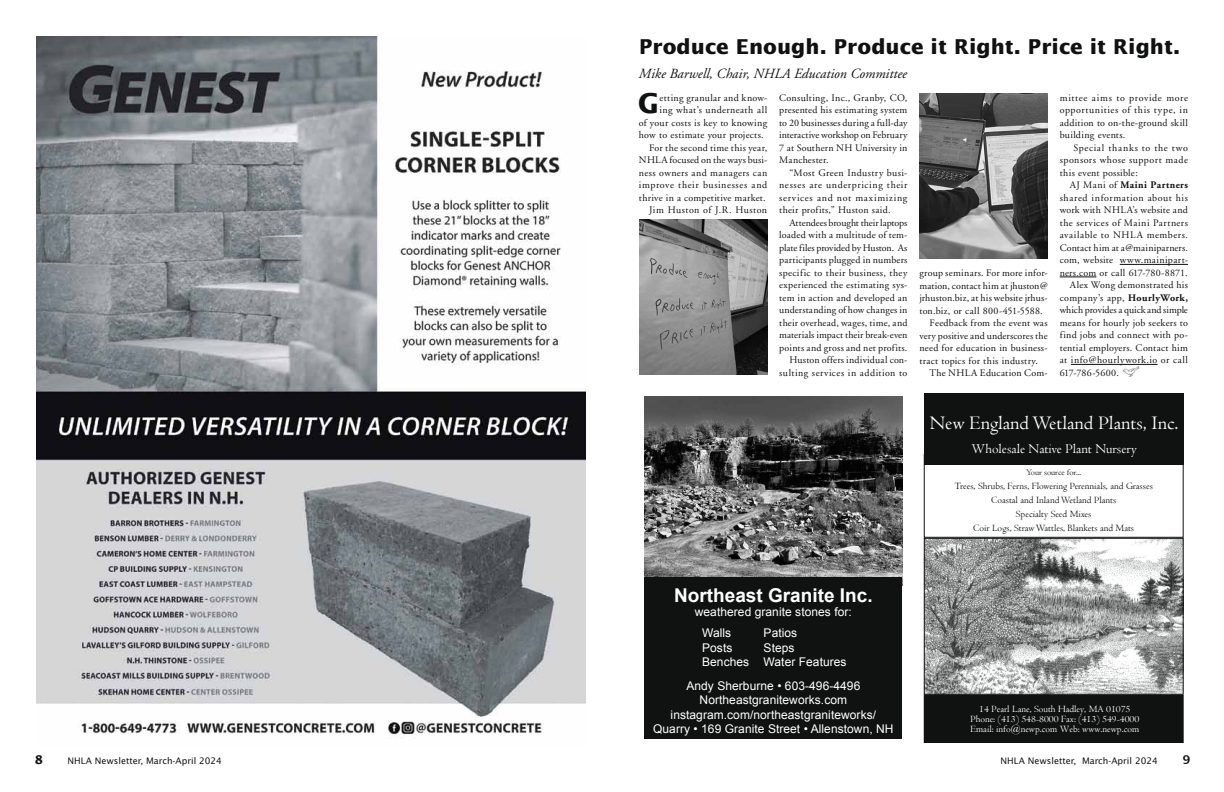
<style>
.page{position:relative;width:1224px;height:792px;background:#fff}
.page>*{position:absolute;margin:0;border:0;box-sizing:border-box;transform-origin:0 0}
.t1{font:700 27.3px "Lucida Sans";color:#101211}
.t2{font:700 20.5px "Lucida Sans";color:#101211}
.t3{font:19.9px "Centaur";color:#fff}
.t4{font:700 19px "Arial";color:#fff}
.t5{font:italic 14px "Adobe Garamond";color:#101211}
.t6{font:13.9px "Centaur";color:#fff}
.t7{font:12px/14.4px "Arial";letter-spacing:.005em;color:#fff}
.t8{font:10px/12.5px "Adobe Garamond";letter-spacing:.025em;color:#101211;text-align:justify}
.t9{font:10px/13.9px "Centaur";color:#101211;text-align:center}
.t10{font:10px/10px "Centaur";color:#fff;text-align:center}
.t11{font:10px "Adobe Garamond";letter-spacing:.005em;color:#101211}
.t12{font:10px "Adobe Garamond";letter-spacing:.05em;color:#101211}
.t13{font:10px "Adobe Garamond";letter-spacing:-.015em;color:#101211}
.t14{font:10px "Adobe Garamond";letter-spacing:.06em;color:#101211}
.t15{font:10px "Adobe Garamond";letter-spacing:.055em;color:#101211}
.t16{font:10px "Adobe Garamond";letter-spacing:.045em;color:#101211}
.t17{font:700 10px "Adobe Garamond";letter-spacing:.05em;color:#101211}
.t18{font:9px "Lucida Sans";color:#101211}
.t19{font:9px "Centaur";color:#101211}
.s1{font-weight:400}
.s2{font-weight:700}
.s3{font-family:"Acme Green Garden";font-size:11.2px;color:#696b6a}
.s4{font-weight:700;font-size:12px}
.s5{font-size:10px;color:#fff}
.s6{font-family:"Lucida Grande";font-weight:700;font-size:12px}
</style>
<div class="page">
<img style="left:36px;top:36px;width:549px;height:700px">
<img style="left:920px;top:94px;width:127px;height:165px">
<img style="left:639px;top:220px;width:128px;height:155px">
<hr style="left:1120px;top:264px;width:68px;height:1px;background:#101211">
<hr style="left:1060px;top:277px;width:36px;height:1px;background:#101211">
<hr style="left:1071px;top:364px;width:87px;height:1px;background:#101211">
<img style="left:644px;top:396px;width:258px;height:181px">
<div style="left:644px;top:577px;width:258px;height:162px;background:#101211"></div>
<div style="left:924px;top:454px;width:260px;height:84px;border:1px solid #101211"></div>
<div style="left:924px;top:393px;width:260px;height:72px;background:#101211"></div>
<div style="left:924px;top:695px;width:259px;height:48px;background:#101211"></div>
<img style="left:926px;top:540px;width:256px;height:153px">
<div style="left:924px;top:538px;width:260px;height:157px;border:1px solid #101211"></div>
<h2 class="t2" style="left:639px;top:34px;width:543px">Produce Enough. Produce it Right. Price it Right.</h2>
<h3 class="t5" style="left:639px;top:66px;width:270px">Mike Barwell, Chair, NHLA Education Committee</h3>
<h1 class="t1" style="left:638px;top:87px;width:22px">G</h1>
<p class="t8" style="left:660px;top:92px;width:109px">etting granular and know-</p>
<p class="t8" style="left:779px;top:92px;width:130px">Consulting, Inc., Granby, CO, presented his estimating system to 20 businesses during a full-day interactive workshop on February 7 at Southern NH University in Manchester.</p>
<p class="t8" style="left:779px;top:167px;width:130px;text-indent:10px">“Most Green Industry busi&shy;nesses are underpricing their services and not maximizing their profits,” Huston said.</p>
<p class="t8" style="left:779px;top:217px;width:130px;text-align:right">Attendees brought their laptops loaded with a multitude of tem&shy;plate files provided by Huston. As participants plugged in numbers specific to their business, they experienced the estimating sys&shy;tem in action and developed an understanding of how changes in their overhead, wages, time, and materials impact their break-even points and gross and net profits.<br>Huston offers individual con&shy;sulting services in addition to</p>
<p class="t8" style="left:1060px;top:92px;width:130px">mittee aims to provide more opportunities of this type, in addition to on-the-ground skill building events.</p>
<p class="t8" style="left:1060px;top:142px;width:130px;text-indent:10px">Special thanks to the two sponsors whose support made this event possible:</p>
<p class="t17" style="left:1070px;top:180px;width:120px"><span class="s1">AJ Mani of</span> Maini Partners</p>
<p class="t14" style="left:1060px;top:192px;width:130px">shared information about his</p>
<p class="t8" style="left:1060px;top:204px;width:130px">work with NHLA’s website and</p>
<p class="t12" style="left:1060px;top:217px;width:130px">the services of Maini Partners</p>
<p class="t15" style="left:1060px;top:230px;width:130px">available to NHLA members.</p>
<p class="t8" style="left:1060px;top:242px;width:130px">Contact him at a@mainiparners.</p>
<p class="t8" style="left:1060px;top:254px;width:130px">com, website www.mainipart-</p>
<p class="t8" style="left:1060px;top:267px;width:129px">ners.com or call 617-780-8871.</p>
<p class="t8" style="left:1070px;top:279px;width:120px">Alex Wong demonstrated his</p>
<p class="t8" style="left:1060px;top:292px;width:130px">company’s app, <span class="s2">HourlyWork,</span></p>
<p class="t13" style="left:1060px;top:305px;width:130px">which provides a quick and simple</p>
<p class="t8" style="left:1060px;top:317px;width:130px">means for hourly job seekers to</p>
<p class="t8" style="left:1060px;top:329px;width:130px">find jobs and connect with po-</p>
<p class="t8" style="left:1060px;top:342px;width:130px">tential employers. Contact him</p>
<p class="t8" style="left:1060px;top:354px;width:130px">at info@hourlywork.io or call</p>
<p class="t8" style="left:1060px;top:367px;width:79px">617-786-5600. <span class="s3">m</span></p>
<p class="t16" style="left:660px;top:105px;width:109px">ing what’s underneath all</p>
<p class="t8" style="left:639px;top:117px;width:130px">of your costs is key to knowing</p>
<p class="t8" style="left:639px;top:129px;width:126px">how to estimate your projects.</p>
<p class="t8" style="left:649px;top:142px;width:120px">For the second time this year,</p>
<p class="t8" style="left:639px;top:154px;width:130px">NHLA focused on the ways busi-</p>
<p class="t8" style="left:639px;top:167px;width:130px">ness owners and managers can</p>
<p class="t12" style="left:639px;top:180px;width:130px">improve their businesses and</p>
<p class="t8" style="left:639px;top:192px;width:128px">thrive in a competitive market.</p>
<p class="t8" style="left:649px;top:204px;width:120px">Jim Huston of J.R. Huston</p>
<p class="t8" style="left:919px;top:267px;width:130px">group seminars. For more infor-</p>
<p class="t11" style="left:919px;top:280px;width:130px">mation, contact him at jhuston@</p>
<p class="t11" style="left:919px;top:293px;width:130px">jrhuston.biz, at his website jrhus-</p>
<p class="t8" style="left:919px;top:304px;width:125px">ton.biz, or call 800-451-5588.</p>
<p class="t8" style="left:930px;top:317px;width:120px">Feedback from the event was</p>
<p class="t11" style="left:919px;top:330px;width:130px">very positive and underscores the</p>
<p class="t8" style="left:919px;top:342px;width:130px">need for education in business-</p>
<p class="t8" style="left:919px;top:354px;width:120px">tract topics for this industry.</p>
<p class="t8" style="left:930px;top:367px;width:120px">The NHLA Education Com-</p>
<h3 class="t4" style="left:674px;top:582px;width:200px">Northeast Granite Inc.</h3>
<p class="t7" style="left:695px;top:605px;width:159px">weathered granite stones for:</p>
<p class="t7" style="left:702px;top:626px;width:49px">Walls<br>Posts<br>Benches</p>
<p class="t7" style="left:764px;top:626px;width:85px">Patios<br>Steps<br>Water Features</p>
<p class="t7" style="left:653px;top:679px;width:242px;text-align:center">Andy Sherburne • 603-496-4496<br>Northeastgraniteworks.com instagram.com/northeastgraniteworks/ Quarry • 169 Granite Street • Allenstown, NH</p>
<h3 class="t3" style="left:930px;top:411px;width:250px">New England Wetland Plants, Inc.</h3>
<h3 class="t6" style="left:972px;top:440px;width:167px">Wholesale Native Plant Nursery</h3>
<p class="t19" style="left:1026px;top:467px;width:57px">Your source for...</p>
<p class="t9" style="left:955px;top:479px;width:200px">Trees, Shrubs, Ferns, Flowering Perennials, and Grasses Coastal and Inland Wetland Plants<br>Specialty Seed Mixes<br>Coir Logs, Straw Wattles, Blankets and Mats</p>
<p class="t10" style="left:970px;top:704px;width:171px">14 Pearl Lane, South Hadley, MA 01075<br>Phone: (413) 548-8000 Fax: (413) 549-4000<br>Email: info@newp.com Web: www.newp.com</p>
<p class="t18" style="left:35px;top:756px;width:189px"><span class="s4">8</span><span class="s5">xxxx</span>NHLA Newsletter, March-April 2024</p>
<p class="t18" style="left:1001px;top:756px;width:191px">NHLA Newsletter, March-April 2024<span class="s5">xxxx</span><span class="s6">9</span></p>
</div>
